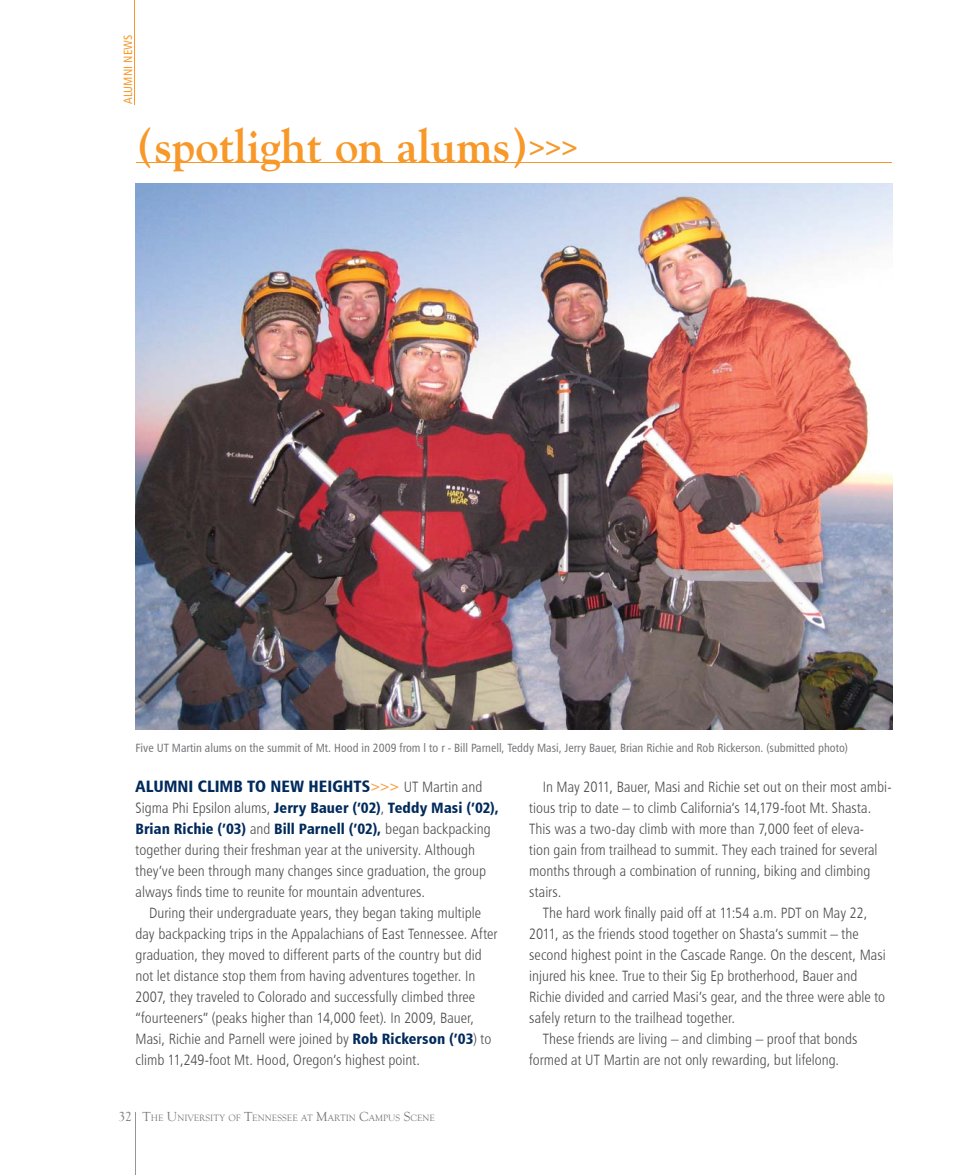
<style>
.page{position:relative;width:972px;height:1175px;background:#fff}
.page>*{position:absolute;margin:0;border:0;box-sizing:border-box;transform-origin:0 0}
.t1{font:700 46.5px "Goudy";color:#f89828}
.t2{font:16.5px "Humanist 777 BT Black Condensed B";color:#002a5c}
.t3{font:15px/21px "Humanist 777 BT Light Condensed B";color:#4c4c4e}
.t4{font:15px/21px "Humanist 777 BT Black Condensed B";letter-spacing:.005em;color:#002a5c}
.t5{font:12px "Humanist 777 BT Roman Condensed B";color:#77787b}
.t6{font:12px "Humanist 777 BT Roman Condensed B";letter-spacing:.01em;color:#f89828}
.t7{font:9.45px "Goudy Old Style T";color:#77787b}
.s1{font-family:"Humanist 777 BT Bold Condensed B";font-size:13.5px;color:#faa548}
.s2{font-family:"Humanist 777 BT Light Condensed B";font-size:15px;color:#4c4c4e}
.s3{font-family:"Humanist 777 BT Light Condensed B";color:#4c4c4e}
.s4{font-family:"Humanist 777 BT Black Condensed B";color:#002a5c}
.s5{font-size:13.5px}
</style>
<div class="page">
<hr style="left:135px;top:1112px;width:1px;height:62px;background:#939598">
<hr style="left:136px;top:162px;width:756px;height:1px;background:#f89828">
<hr style="left:135px;top:0;width:1px;height:105px;background:#f89828">
<img style="left:135px;top:183px;width:758px;height:546px">
<p class="t6" style="left:121px;top:104px;width:71px;rotate:-90deg">ALUMNI NEWS</p>
<h1 class="t1" style="left:136px;top:127px;width:443px">(spotlight on alums)<sup>&gt;&gt;&gt;</sup></h1>
<p class="t5" style="left:136px;top:740px;width:714px">Five UT Martin alums on the summit of Mt. Hood in 2009 from l to r - Bill Parnell, Teddy Masi, Jerry Bauer, Brian Richie and Rob Rickerson. (submitted photo)</p>
<p class="t3" style="left:543px;top:776px;width:350px">In May 2011, Bauer, Masi and Richie set out on their most ambi-</p>
<p class="t3" style="left:529px;top:797px;width:344px">tious trip to date – to climb California’s 14,179-foot Mt. Shasta.</p>
<p class="t3" style="left:529px;top:818px;width:337px">This was a two-day climb with more than 7,000 feet of eleva-</p>
<p class="t3" style="left:529px;top:839px;width:350px">tion gain from trailhead to summit. They each trained for several</p>
<p class="t3" style="left:529px;top:860px;width:343px">months through a combination of running, biking and climbing</p>
<p class="t3" style="left:529px;top:881px;width:34px">stairs.</p>
<p class="t3" style="left:543px;top:902px;width:326px">The hard work finally paid off at 11:54 a.m. PDT on May 22,</p>
<p class="t3" style="left:529px;top:923px;width:331px">2011, as the friends stood together on Shasta’s summit – the</p>
<p class="t3" style="left:529px;top:944px;width:358px">second highest point in the Cascade Range. On the descent, Masi</p>
<p class="t3" style="left:529px;top:965px;width:330px">injured his knee. True to their Sig Ep brotherhood, Bauer and</p>
<p class="t3" style="left:529px;top:986px;width:358px">Richie divided and carried Masi’s gear, and the three were able to</p>
<p class="t3" style="left:529px;top:1007px;width:207px">safely return to the trailhead together.</p>
<p class="t3" style="left:543px;top:1028px;width:316px">These friends are living – and climbing – proof that bonds</p>
<p class="t3" style="left:529px;top:1049px;width:312px">formed at UT Martin are not only rewarding, but lifelong.</p>
<p class="t2" style="left:136px;top:776px;width:348px">ALUMNI CLIMB TO NEW HEIGHTS<span class="s1">&gt;&gt;&gt;</span> <span class="s2">UT Martin and</span></p>
<p class="t4" style="left:136px;top:797px;width:365px"><span class="s3">Sigma Phi Epsilon alums,</span> Jerry Bauer (’02)<span class="s3">,</span> Teddy Masi (’02),<br>Brian Richie (’03) <span class="s3">and</span> Bill Parnell (’02), <span class="s3">began backpacking</span></p>
<p class="t3" style="left:136px;top:839px;width:352px">together during their freshman year at the university. Although they’ve been through many changes since graduation, the group always finds time to reunite for mountain adventures.</p>
<p class="t3" style="left:136px;top:902px;width:363px;text-indent:14px">During their undergraduate years, they began taking multiple day backpacking trips in the Appalachians of East Tennessee. After graduation, they moved to different parts of the country but did not let distance stop them from having adventures together. In 2007, they traveled to Colorado and successfully climbed three “fourteeners” (peaks higher than 14,000 feet). In 2009, Bauer, Masi, Richie and Parnell were joined by <span class="s4">Rob Rickerson (’03</span>) to climb 11,249-foot Mt. Hood, Oregon’s highest point.</p>
<p class="t7" style="left:118px;top:1112px;width:318px"><span class="s5">32 T</span>HE <span class="s5">U</span>NIVERSITY OF <span class="s5">T</span>ENNESSEE AT <span class="s5">M</span>ARTIN <span class="s5">C</span>AMPUS <span class="s5">S</span>CENE</p>
</div>
